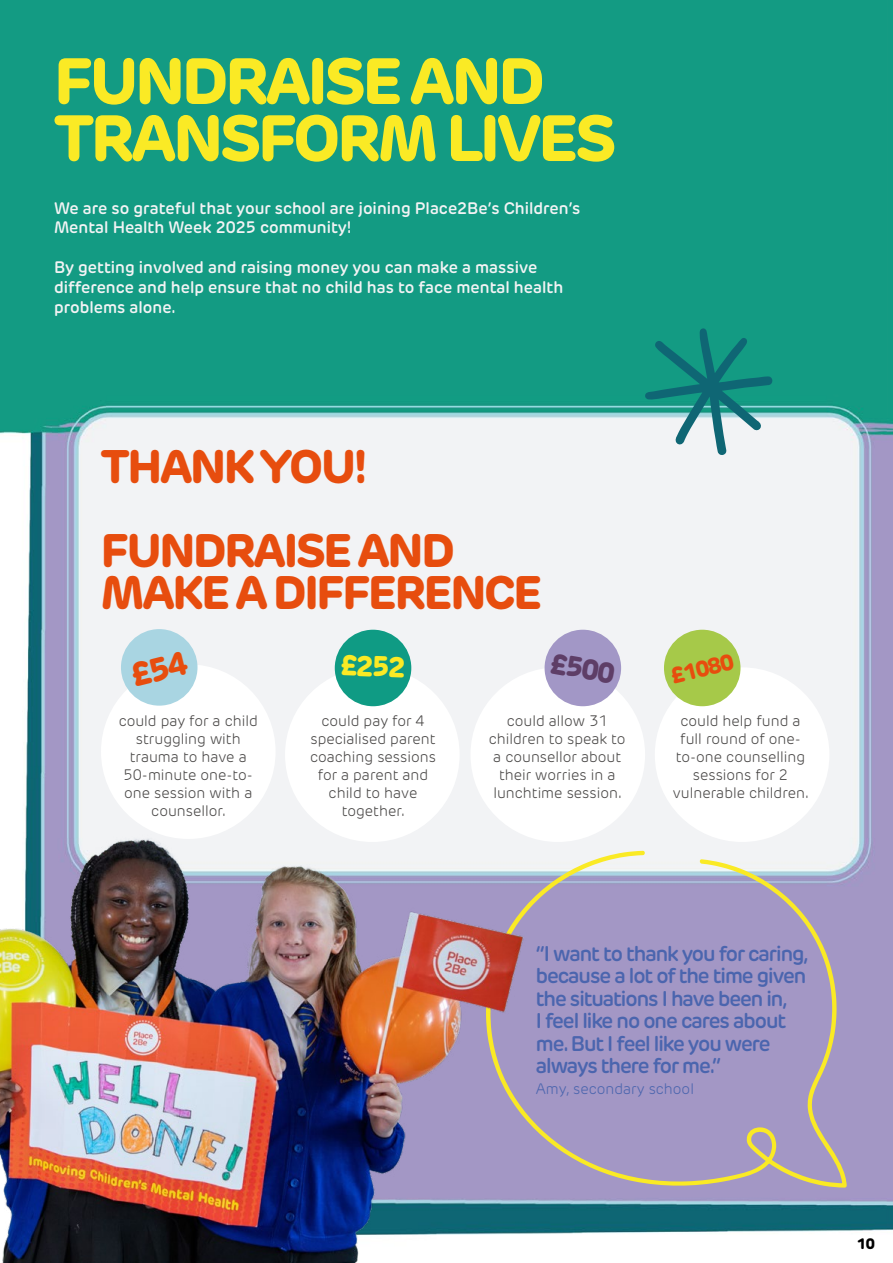
<style>
.page{position:relative;width:893px;height:1263px;background:#fff}
.page>*{position:absolute;margin:0;border:0;box-sizing:border-box;transform-origin:0 0}
.t1{font:800 64.5px/57px "New Rubrik";letter-spacing:-.05em;color:#faea25}
.t2{font:800 46.5px/84px "New Rubrik";letter-spacing:-.05em;color:#e74d0e}
.t3{font:800 28.5px "New Rubrik";color:#faea25}
.t4{font:800 28.5px "New Rubrik";color:#5e3e67}
.t5{font:800 22.5px "New Rubrik";color:#e74d0e}
.t6{font:600 21px/22.5px "New Rubrik";letter-spacing:-.05em;color:#4b65ae}
.t7{font:600 16.5px/19.8px "New Rubrik";color:#f2f3f4}
.t8{font:300 15px/18px "New Rubrik";color:#484645;text-align:center}
.t9{font:300 15px "New Rubrik";color:#4b65ae}
.t10{font:800 15px "New Rubrik";color:#000}
</style>
<div class="page">
<img style="left:0;top:0;width:893px;height:1234px">
<div style="left:101px;top:664px;width:175px;height:175px;background:#fff;border-radius:50%"></div>
<div style="left:285px;top:667px;width:175px;height:175px;background:#fff;border-radius:50%"></div>
<div style="left:470px;top:667px;width:175px;height:175px;background:#fff;border-radius:50%"></div>
<div style="left:655px;top:667px;width:174px;height:175px;background:#fff;border-radius:50%"></div>
<div style="left:121px;top:629px;width:76px;height:77px;background:#a9d5e2;border-radius:50%"></div>
<div style="left:335px;top:630px;width:76px;height:76px;background:#0f9b84;border-radius:50%"></div>
<div style="left:545px;top:630px;width:76px;height:76px;background:#a297c6;border-radius:50%"></div>
<div style="left:664px;top:630px;width:76px;height:76px;background:#a6c949;border-radius:50%"></div>
<svg style="left:550px;top:851px;width:297px;height:336px;background:#aaa0c1"></svg>
<img style="left:0;top:787px;width:550px;height:476px">
<svg style="left:645px;top:328px;width:129px;height:128px"></svg>
<h1 class="t1" style="left:54px;top:53px;width:564px">FUNDRAISE AND<br>TRANSFORM LIVES</h1>
<p class="t7" style="left:54px;top:198px;width:528px">We are so grateful that your school are joining Place2Be’s Children’s<br>Mental Health Week 2025 community!</p>
<p class="t7" style="left:54px;top:257px;width:511px">By getting involved and raising money you can make a massive difference and help ensure that no child has to face mental health problems alone.</p>
<h2 class="t2" style="left:101px;top:425px;width:355px">THANK YOU!<br>FUNDRAISE AND</h2>
<h2 class="t2" style="left:101px;top:551px;width:443px">MAKE A DIFFERENCE</h2>
<h3 class="t3" style="left:341px;top:647px;width:67px;rotate:2deg">£252</h3>
<h3 class="t4" style="left:554px;top:645px;width:67px;rotate:10deg">£500</h3>
<h3 class="t5" style="left:668px;top:662px;width:66px;rotate:-14deg">£1080</h3>
<p class="t8" style="left:119px;top:712px;width:141px">could pay for a child struggling with trauma to have a<br>50-minute one-to&shy;one session with a counsellor.</p>
<p class="t8" style="left:310px;top:712px;width:127px">could pay for 4 specialised parent coaching sessions for a parent and child to have together.</p>
<p class="t8" style="left:489px;top:712px;width:138px">could allow 31 children to speak to a counsellor about their worries in a lunchtime session.</p>
<p class="t8" style="left:673px;top:712px;width:137px">could help fund a full round of one&shy;to-one counselling sessions for 2 vulnerable children.</p>
<h3 class="t6" style="left:536px;top:942px;width:275px">“I want to thank you for caring, because a lot of the time given the situations I have been in,<br>I feel like no one cares about me. But I feel like you were always there for me.”</h3>
<p class="t9" style="left:536px;top:1080px;width:160px">Amy, secondary school</p>
<p class="t10" style="left:857px;top:1234px;width:20px">10</p>
</div>
